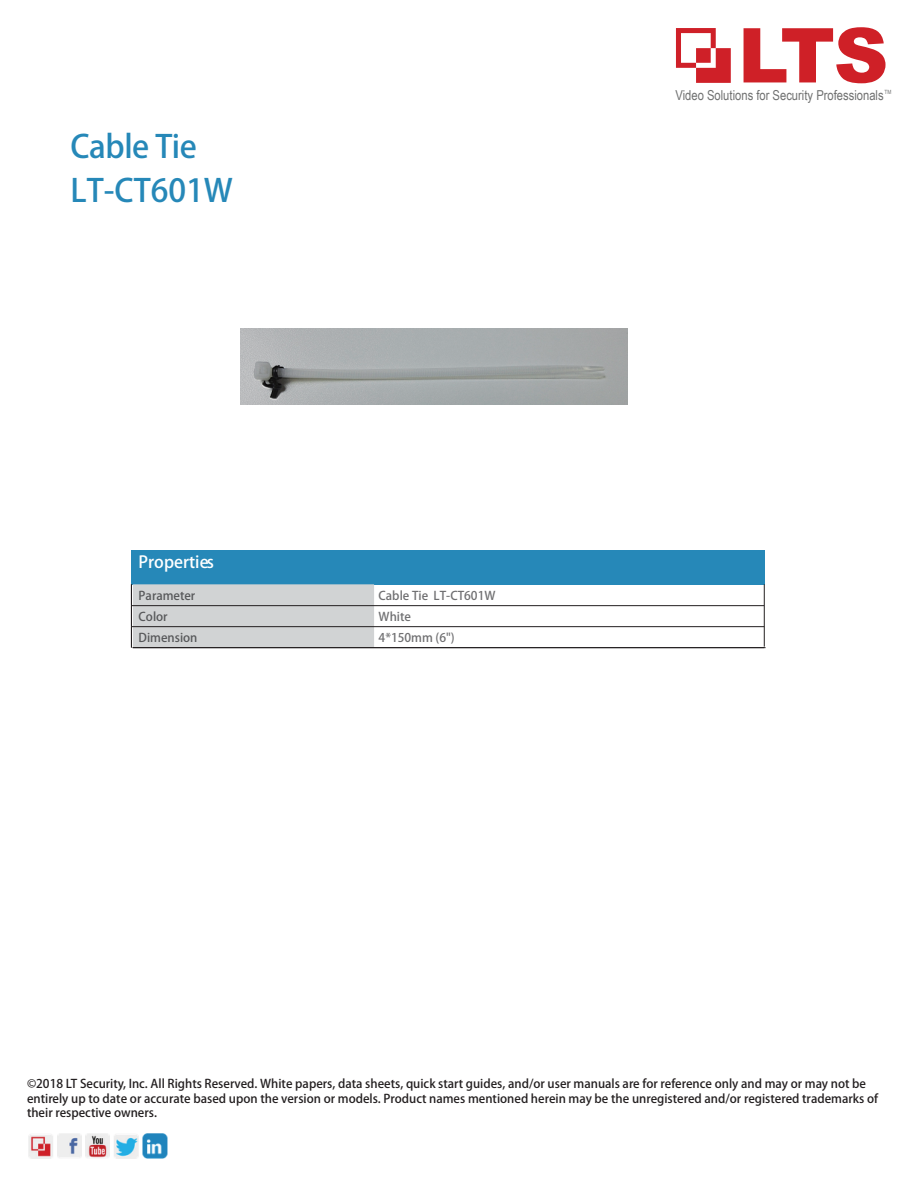
<style>
.page{position:relative;width:918px;height:1188px;background:#fff}
.page>*{position:absolute;margin:0;border:0;box-sizing:border-box;transform-origin:0 0}
.t1{font:31.5px/43.2px "Roboto Regular G Bpc EUC H";letter-spacing:-.005em;color:#2688b8}
.t2{font:16.5px "Roboto Black G Bpc EUC H";color:#fff}
.t3{font:13.65px "Arial Narrow";color:#6f7070}
.t4{font:12px/14.4px "Roboto Regular G Bpc EUC H";color:#231f20}
.t5{font:12px "Roboto Regular G Bpc EUC H";color:#707072}
.t6{font:12px "Roboto Regular G Bpc EUC H";color:#57585a}
.t7{font:5.7px "Arial Narrow";color:#6f7070}
</style>
<div class="page">
<svg style="left:676px;top:28px;width:55px;height:55px"></svg>
<svg style="left:744px;top:27px;width:142px;height:56px"></svg>
<img style="left:28px;top:1133px;width:140px;height:26px">
<div style="left:131px;top:550px;width:634px;height:34px;background:#2688b8"></div>
<hr style="left:132px;top:647px;width:634px;height:1px;background:#231f20">
<hr style="left:131px;top:605px;width:633px;height:1px;background:#231f20">
<svg style="left:131px;top:584px;width:243px;height:64px;background:#caccce"></svg>
<svg style="left:764px;top:584px;width:1px;height:63px"></svg>
<img style="left:241px;top:328px;width:386px;height:76px">
<hr style="left:133px;top:647px;width:631px;height:1px;background:#231f20">
<hr style="left:131px;top:626px;width:633px;height:1px;background:#231f20">
<h1 class="t1" style="left:70px;top:126px;width:164px">Cable Tie<br>LT-CT601W</h1>
<h2 class="t2" style="left:139px;top:552px;width:77px">Properties</h2>
<p class="t6" style="left:139px;top:588px;width:58px">Parameter</p>
<p class="t5" style="left:379px;top:588px;width:118px">Cable Tie LT-CT601W</p>
<p class="t6" style="left:139px;top:609px;width:31px">Color</p>
<p class="t5" style="left:379px;top:609px;width:34px">White</p>
<p class="t6" style="left:139px;top:630px;width:60px">Dimension</p>
<p class="t5" style="left:379px;top:630px;width:78px">4*150mm (6")</p>
<p class="t3" style="left:675px;top:85px;width:210px">Video Solutions for Security Professionals</p>
<p class="t7" style="left:885px;top:88px;width:8px">TM</p>
<p class="t4" style="left:27px;top:1077px;width:853px">©2018 LT Security, Inc. All Rights Reserved. White papers, data sheets, quick start guides, and/or user manuals are for reference only and may or may not be entirely up to date or accurate based upon the version or models. Product names mentioned herein may be the unregistered and/or registered trademarks of their respective owners.</p>
</div>
